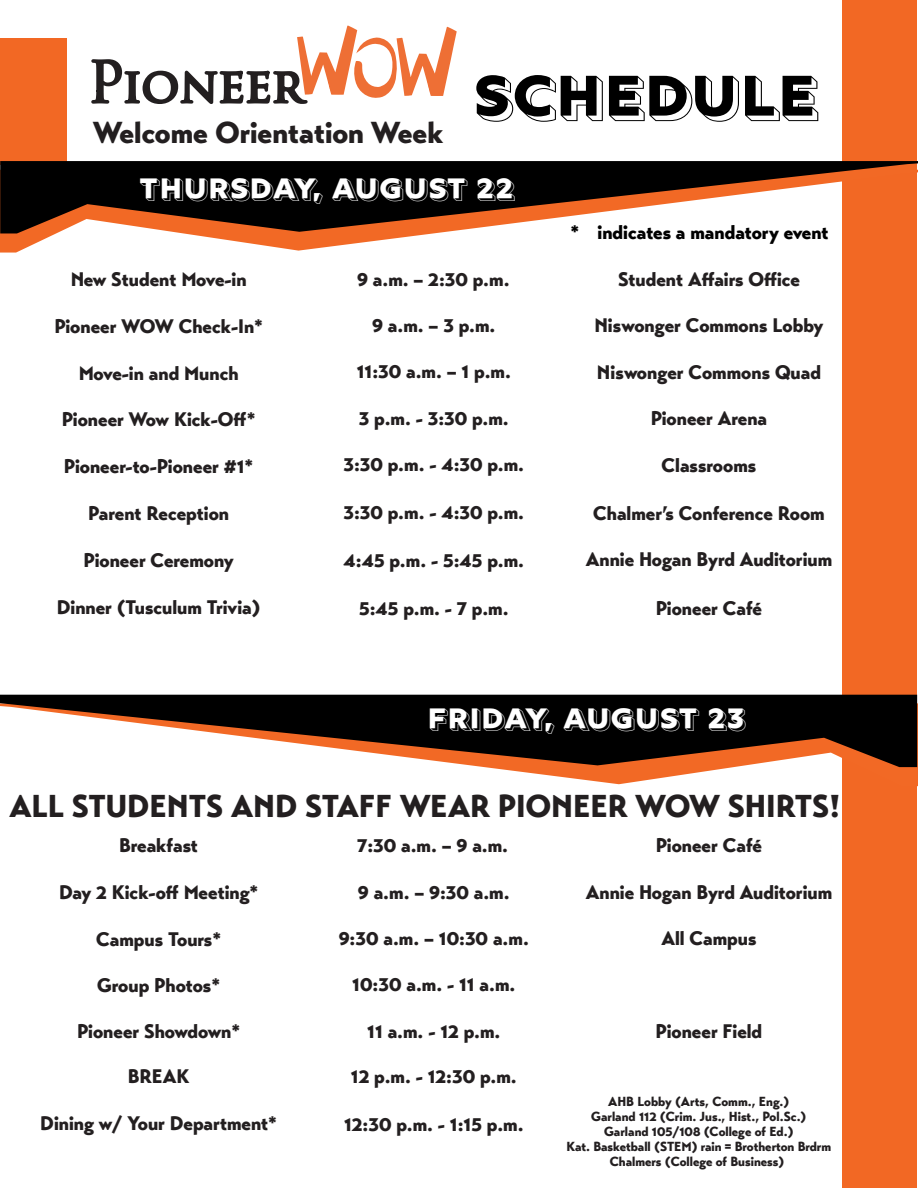
<style>
.page{position:relative;width:918px;height:1188px;background:#fff}
.page>*{position:absolute;margin:0;border:0;box-sizing:border-box;transform-origin:0 0}
.t1{font:61.5px "Rig Bold Reverse";color:#000;scale:1.09 1}
.t2{font:900 31.5px "Transat";color:#231f20}
.t3{font:30.6px "Rig Bold Reverse";color:#fff;scale:1.09 1}
.t4{font:900 30.15px "Transat";color:#231f20}
.t5{font:900 19.5px "Transat";color:#231f20}
.t6{font:900 19.5px "Transat";color:#000}
.t7{font:900 13.05px/15.1px "Transat";color:#231f20;text-align:center}
</style>
<div class="page">
<div style="left:843px;top:0;width:74px;height:1188px;background:#f26824"></div>
<div style="left:0;top:38px;width:67px;height:127px;background:#f26824"></div>
<svg style="left:91px;top:25px;width:366px;height:79px"></svg>
<svg style="left:0;top:233px;width:843px;height:20px"></svg>
<svg style="left:0;top:161px;width:918px;height:72px;fill:#000"></svg>
<svg style="left:484px;top:703px;width:434px;height:83px"></svg>
<svg style="left:0;top:695px;width:917px;height:72px;fill:#000"></svg>
<h1 class="t1" style="left:475px;top:61px;width:318px">SCHEDULE</h1>
<h3 class="t4" style="left:93px;top:114px;width:352px">Welcome Orientation Week</h3>
<h3 class="t3" style="left:140px;top:171px;width:346px">THURSDAY, AUGUST 22</h3>
<p class="t5" style="left:71px;top:267px;width:177px">New Student Move-in</p>
<p class="t5" style="left:54px;top:314px;width:210px">Pioneer WOW Check-In*</p>
<p class="t5" style="left:79px;top:361px;width:161px">Move-in and Munch</p>
<p class="t5" style="left:62px;top:407px;width:195px">Pioneer Wow Kick-Off*</p>
<p class="t5" style="left:64px;top:454px;width:191px">Pioneer-to-Pioneer #1*</p>
<p class="t5" style="left:88px;top:501px;width:142px">Parent Reception</p>
<p class="t5" style="left:84px;top:548px;width:152px">Pioneer Ceremony</p>
<p class="t5" style="left:57px;top:595px;width:205px">Dinner (Tusculum Trivia)</p>
<p class="t5" style="left:357px;top:267px;width:154px">9 a.m. – 2:30 p.m.</p>
<p class="t5" style="left:372px;top:314px;width:125px">9 a.m. – 3 p.m.</p>
<p class="t5" style="left:357px;top:359px;width:156px">11:30 a.m. – 1 p.m.</p>
<p class="t5" style="left:359px;top:406px;width:151px">3 p.m. - 3:30 p.m.</p>
<p class="t5" style="left:343px;top:453px;width:182px">3:30 p.m. - 4:30 p.m.</p>
<p class="t5" style="left:343px;top:501px;width:182px">3:30 p.m. - 4:30 p.m.</p>
<p class="t5" style="left:344px;top:549px;width:182px">4:45 p.m. - 5:45 p.m.</p>
<p class="t5" style="left:359px;top:597px;width:151px">5:45 p.m. - 7 p.m.</p>
<p class="t6" style="left:571px;top:220px;width:260px">* indicates a mandatory event</p>
<p class="t5" style="left:618px;top:267px;width:183px">Student Affairs Office</p>
<p class="t5" style="left:594px;top:314px;width:231px">Niswonger Commons Lobby</p>
<p class="t5" style="left:597px;top:360px;width:225px">Niswonger Commons Quad</p>
<p class="t5" style="left:651px;top:407px;width:118px">Pioneer Arena</p>
<p class="t5" style="left:662px;top:453px;width:96px">Classrooms</p>
<p class="t5" style="left:593px;top:501px;width:233px">Chalmer’s Conference Room</p>
<p class="t5" style="left:586px;top:548px;width:248px">Annie Hogan Byrd Auditorium</p>
<p class="t5" style="left:656px;top:596px;width:108px">Pioneer Café</p>
<h3 class="t3" style="left:428px;top:701px;width:294px">FRIDAY, AUGUST 23</h3>
<h2 class="t2" style="left:9px;top:786px;width:833px">ALL STUDENTS AND STAFF WEAR PIONEER WOW SHIRTS!</h2>
<p class="t5" style="left:119px;top:833px;width:80px">Breakfast</p>
<p class="t5" style="left:59px;top:880px;width:200px">Day 2 Kick-off Meeting*</p>
<p class="t5" style="left:96px;top:927px;width:127px">Campus Tours*</p>
<p class="t5" style="left:97px;top:973px;width:124px">Group Photos*</p>
<p class="t5" style="left:77px;top:1019px;width:165px">Pioneer Showdown*</p>
<p class="t5" style="left:128px;top:1065px;width:63px">BREAK</p>
<p class="t5" style="left:40px;top:1111px;width:238px">Dining w/ Your Department*</p>
<p class="t5" style="left:656px;top:833px;width:108px">Pioneer Café</p>
<p class="t5" style="left:586px;top:880px;width:248px">Annie Hogan Byrd Auditorium</p>
<p class="t5" style="left:661px;top:926px;width:97px">All Campus</p>
<p class="t5" style="left:357px;top:833px;width:153px">7:30 a.m. – 9 a.m.</p>
<p class="t5" style="left:358px;top:880px;width:153px">9 a.m. – 9:30 a.m.</p>
<p class="t5" style="left:339px;top:926px;width:192px">9:30 a.m. – 10:30 a.m.</p>
<p class="t5" style="left:352px;top:972px;width:165px">10:30 a.m. - 11 a.m.</p>
<p class="t5" style="left:367px;top:1019px;width:135px">11 a.m. - 12 p.m.</p>
<p class="t5" style="left:351px;top:1064px;width:167px">12 p.m. - 12:30 p.m.</p>
<p class="t5" style="left:344px;top:1112px;width:181px">12:30 p.m. - 1:15 p.m.</p>
<p class="t5" style="left:656px;top:1019px;width:108px">Pioneer Field</p>
<p class="t7" style="left:566px;top:1093px;width:266px">AHB Lobby (Arts, Comm., Eng.)<br>Garland 112 (Crim. Jus., Hist., Pol.Sc.)<br>Garland 105/108 (College of Ed.)<br>Kat. Basketball (STEM) rain = Brotherton Brdrm Chalmers (College of Business)</p>
</div>
